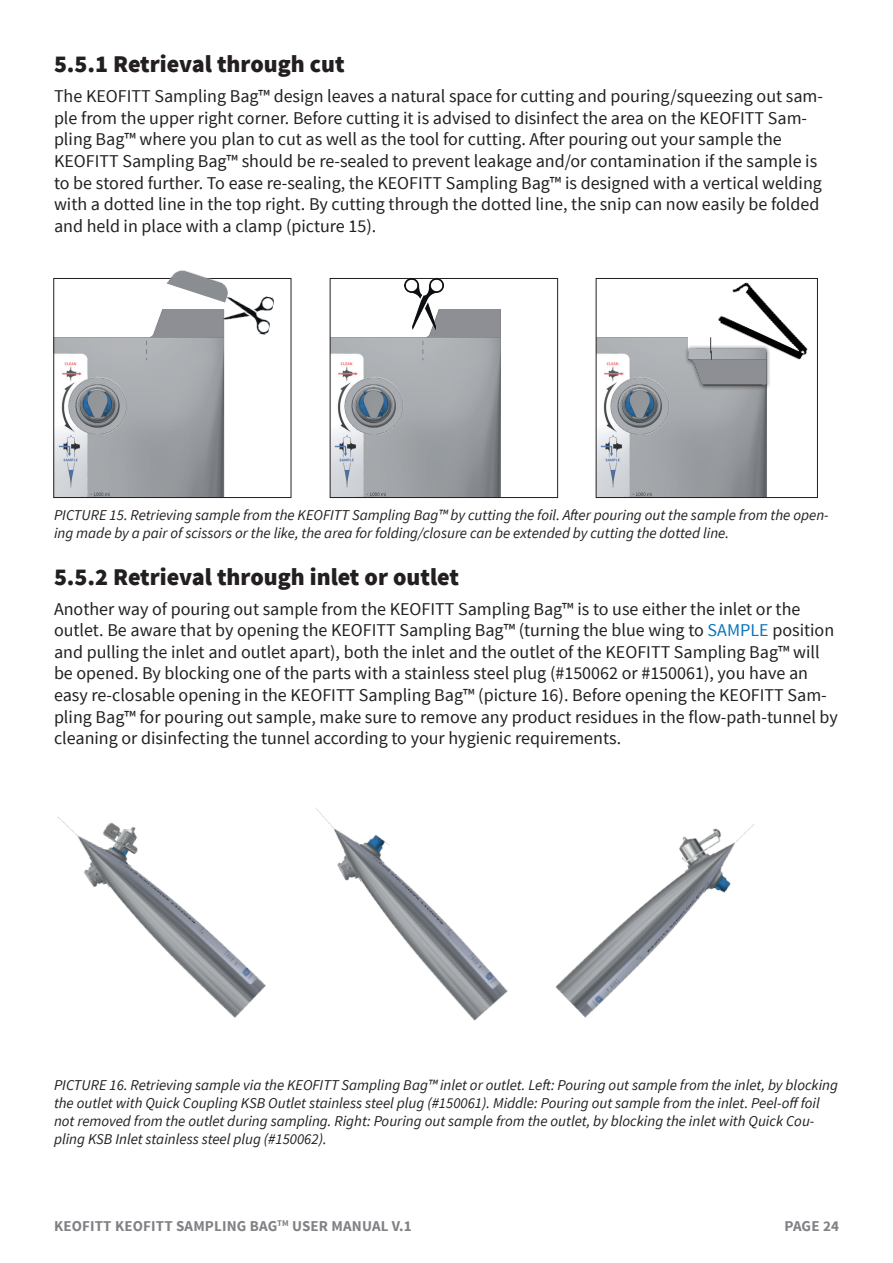
<style>
.page{position:relative;width:893px;height:1263px;background:#fff}
.page>*{position:absolute;margin:0;border:0;box-sizing:border-box;transform-origin:0 0}
.t1{font:900 24px "Source Sans Pro";color:#231f20}
.t2{font:18px/21.6px "Source Sans Pro";color:#231f20}
.t3{font:italic 15px/18px "Source Sans Pro";color:#231f20}
.t4{font:700 15px "Source Sans Pro";letter-spacing:.01em;color:#808285}
.s1{color:#0873bb}
</style>
<div class="page">
<img style="left:598px;top:337px;width:169px;height:159px">
<div style="left:596px;top:278px;width:222px;height:220px;border:1px solid #231f20"></div>
<img style="left:332px;top:282px;width:169px;height:214px">
<div style="left:330px;top:278px;width:228px;height:220px;border:1px solid #231f20"></div>
<img style="left:56px;top:309px;width:169px;height:187px">
<div style="left:54px;top:278px;width:237px;height:220px;border:1px solid #231f20"></div>
<img style="left:219px;top:296px;width:55px;height:39px">
<img style="left:147px;top:270px;width:107px;height:39px">
<div style="left:688px;top:288px;width:114px;height:60px;background:#fff"></div>
<div style="left:417px;top:283px;width:132px;height:26px;background:#fff"></div>
<img style="left:405px;top:278px;width:39px;height:51px">
<img style="left:706px;top:278px;width:112px;height:97px">
<div style="left:684px;top:345px;width:87px;height:45px;background:#231f20;opacity:.75"></div>
<img style="left:688px;top:348px;width:79px;height:37px">
<hr style="left:703px;top:385px;width:59px;height:1px;background:#3e3e3f">
<svg style="left:710px;top:333px;width:2px;height:27px"></svg>
<img style="left:322px;top:815px;width:186px;height:206px">
<img style="left:57px;top:808px;width:265px;height:210px">
<img style="left:555px;top:824px;width:199px;height:194px">
<h1 class="t1" style="left:54px;top:48px;width:292px">5.5.1 Retrieval through cut</h1>
<p class="t2" style="left:54px;top:86px;width:771px">The KEOFITT Sampling Bag™ design leaves a natural space for cutting and pouring/squeezing out sam&shy;ple from the upper right corner. Before cutting it is advised to disinfect the area on the KEOFITT Sam&shy;pling Bag™ where you plan to cut as well as the tool for cutting. After pouring out your sample the KEOFITT Sampling Bag™ should be re-sealed to prevent leakage and/or contamination if the sample is to be stored further. To ease re-sealing, the KEOFITT Sampling Bag™ is designed with a vertical welding with a dotted line in the top right. By cutting through the dotted line, the snip can now easily be folded and held in place with a clamp (picture 15).</p>
<p class="t3" style="left:54px;top:506px;width:776px">PICTURE 15. Retrieving sample from the KEOFITT Sampling Bag™ by cutting the foil. After pouring out the sample from the open&shy;ing made by a pair of scissors or the like, the area for folding/closure can be extended by cutting the dotted line.</p>
<h1 class="t1" style="left:54px;top:561px;width:406px">5.5.2 Retrieval through inlet or outlet</h1>
<p class="t2" style="left:54px;top:598px;width:785px">Another way of pouring out sample from the KEOFITT Sampling Bag™ is to use either the inlet or the outlet. Be aware that by opening the KEOFITT Sampling Bag™ (turning the blue wing to <span class="s1">SAMPLE</span> position and pulling the inlet and outlet apart), both the inlet and the outlet of the KEOFITT Sampling Bag™ will be opened. By blocking one of the parts with a stainless steel plug (#150062 or #150061), you have an easy re-closable opening in the KEOFITT Sampling Bag™ (picture 16). Before opening the KEOFITT Sam&shy;pling Bag™ for pouring out sample, make sure to remove any product residues in the flow-path-tunnel by cleaning or disinfecting the tunnel according to your hygienic requirements.</p>
<p class="t3" style="left:54px;top:1076px;width:786px">PICTURE 16. Retrieving sample via the KEOFITT Sampling Bag™ inlet or outlet. Left: Pouring out sample from the inlet, by blocking the outlet with Quick Coupling KSB Outlet stainless steel plug (#150061). Middle: Pouring out sample from the inlet. Peel-off foil not removed from the outlet during sampling. Right: Pouring out sample from the outlet, by blocking the inlet with Quick Cou&shy;pling KSB Inlet stainless steel plug (#150062).</p>
<p class="t4" style="left:54px;top:1216px;width:359px">KEOFITT KEOFITT SAMPLING BAG<sup>TM</sup> USER MANUAL V.1</p>
<p class="t4" style="left:784px;top:1216px;width:56px">PAGE 24</p>
</div>
